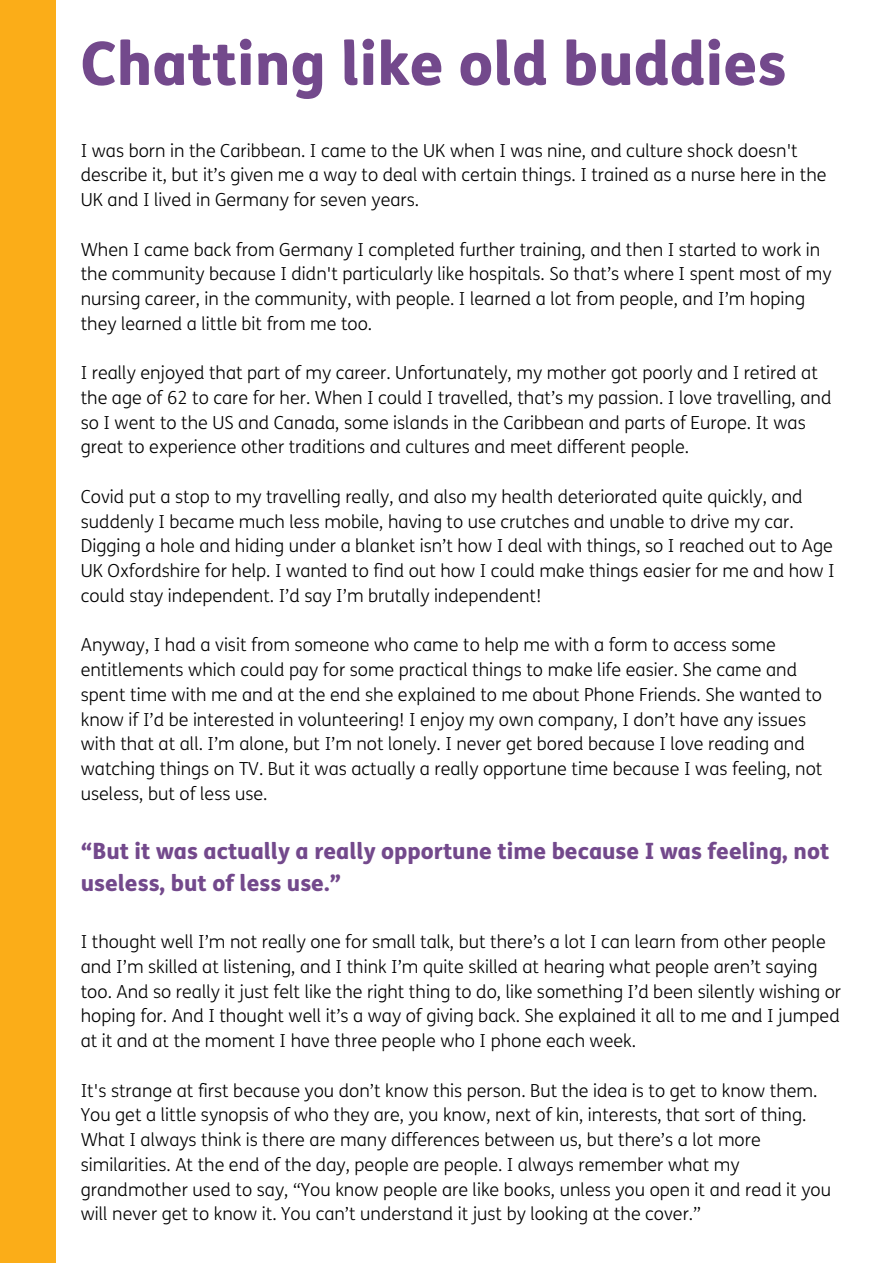
<style>
.page{position:relative;width:893px;height:1264px;background:#fff}
.page>*{position:absolute;margin:0;border:0;box-sizing:border-box;transform-origin:0 0}
.t1{font:800 60px "FS Me";color:#73498c}
.t2{font:800 22.5px/31.5px "FS Me";color:#73498c}
.t3{font:300 18px/24.8px "FS Me";color:#000}
</style>
<div class="page">
<div style="left:0;top:0;width:56px;height:1262px;background:#fbad18"></div>
<p class="t1" style="left:81px;top:40px;width:707px">Chatting like old buddies</p>
<p class="t3" style="left:81px;top:140px;width:747px">I was born in the Caribbean. I came to the UK when I was nine, and culture shock doesn't describe it, but it’s given me a way to deal with certain things. I trained as a nurse here in the<br>UK and I lived in Germany for seven years.</p>
<p class="t3" style="left:81px;top:239px;width:752px">When I came back from Germany I completed further training, and then I started to work in the community because I didn't particularly like hospitals. So that’s where I spent most of my nursing career, in the community, with people. I learned a lot from people, and I’m hoping they learned a little bit from me too.</p>
<p class="t3" style="left:81px;top:362px;width:752px">I really enjoyed that part of my career. Unfortunately, my mother got poorly and I retired at the age of 62 to care for her. When I could I travelled, that’s my passion. I love travelling, and so I went to the US and Canada, some islands in the Caribbean and parts of Europe. It was great to experience other traditions and cultures and meet different people.</p>
<p class="t3" style="left:81px;top:486px;width:755px">Covid put a stop to my travelling really, and also my health deteriorated quite quickly, and suddenly I became much less mobile, having to use crutches and unable to drive my car.<br>Digging a hole and hiding under a blanket isn’t how I deal with things, so I reached out to Age UK Oxfordshire for help. I wanted to find out how I could make things easier for me and how I could stay independent. I’d say I’m brutally independent!</p>
<p class="t3" style="left:81px;top:634px;width:743px">Anyway, I had a visit from someone who came to help me with a form to access some entitlements which could pay for some practical things to make life easier. She came and spent time with me and at the end she explained to me about Phone Friends. She wanted to know if I’d be interested in volunteering! I enjoy my own company, I don’t have any issues with that at all. I’m alone, but I’m not lonely. I never get bored because I love reading and watching things on TV. But it was actually a really opportune time because I was feeling, not useless, but of less use.</p>
<p class="t2" style="left:81px;top:838px;width:750px">“But it was actually a really opportune time because I was feeling, not useless, but of less use.”</p>
<p class="t3" style="left:81px;top:931px;width:761px">I thought well I’m not really one for small talk, but there’s a lot I can learn from other people and I’m skilled at listening, and I think I’m quite skilled at hearing what people aren’t saying too. And so really it just felt like the right thing to do, like something I’d been silently wishing or hoping for. And I thought well it’s a way of giving back. She explained it all to me and I jumped at it and at the moment I have three people who I phone each week.</p>
<p class="t3" style="left:81px;top:1079px;width:751px">It's strange at first because you don’t know this person. But the idea is to get to know them.<br>You get a little synopsis of who they are, you know, next of kin, interests, that sort of thing.<br>What I always think is there are many differences between us, but there’s a lot more similarities. At the end of the day, people are people. I always remember what my grandmother used to say, “You know people are like books, unless you open it and read it you will never get to know it. You can’t understand it just by looking at the cover.”</p>
</div>
